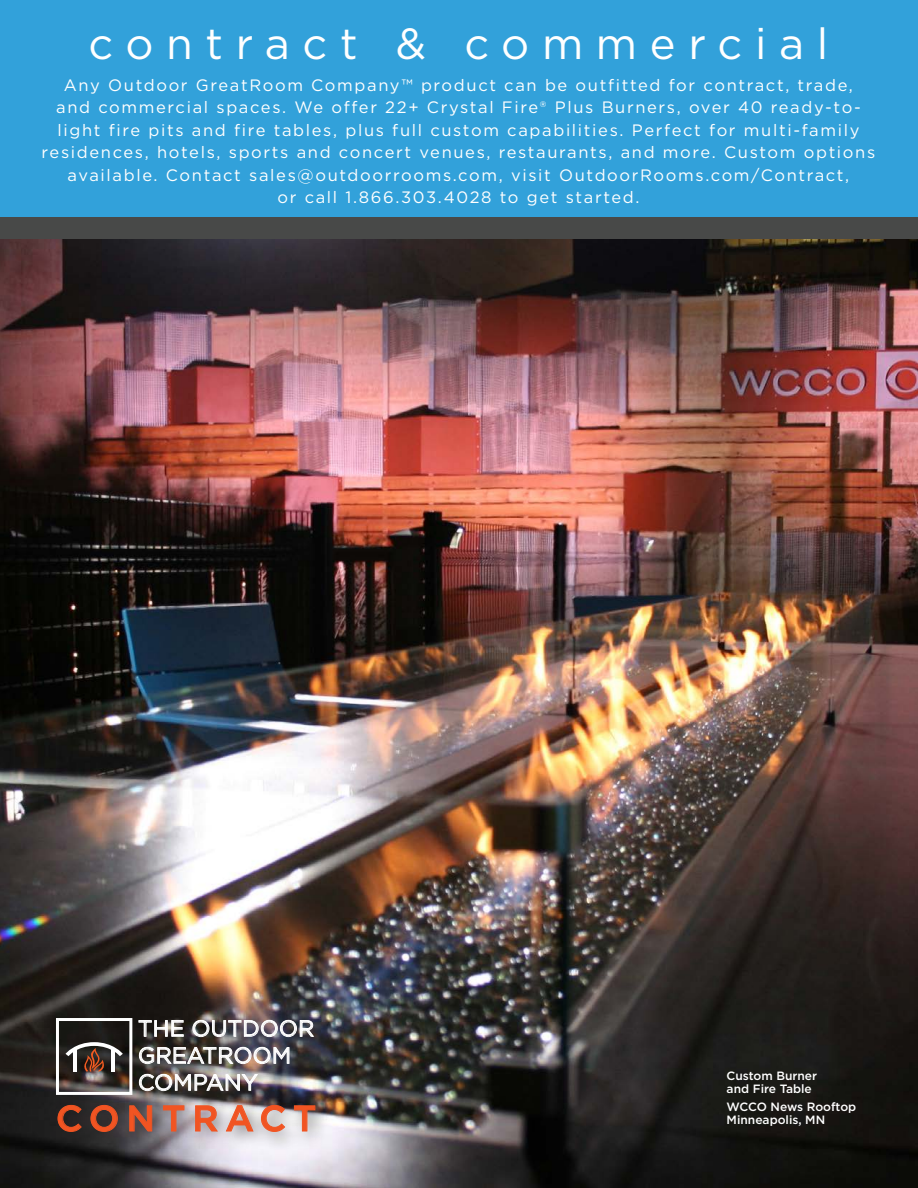
<style>
.page{position:relative;width:918px;height:1188px;background:#fff}
.page>*{position:absolute;margin:0;border:0;box-sizing:border-box;transform-origin:0 0}
.t1{font:43.5px "Gotham";letter-spacing:.29em;color:#fff}
.t2{font:500 36px "Gotham";letter-spacing:.195em;color:#f15422}
.t3{font:22.5px "Gotham";color:#fff}
.t4{font:16.5px/22.5px "Gotham";letter-spacing:.1em;color:#fff;text-align:center}
.t5{font:500 12px "Gotham";color:#fff}
</style>
<div class="page">
<img style="left:0;top:239px;width:918px;height:949px">
<div style="left:0;top:0;width:918px;height:217px;background:#32a1da"></div>
<div style="left:0;top:217px;width:918px;height:22px;background:#484948"></div>
<div style="left:62px;top:1024px;width:273px;height:94px;background:#231f20;opacity:.75"></div>
<svg style="left:63px;top:1040px;width:62px;height:32px"></svg>
<div style="left:56px;top:1018px;width:76px;height:77px;border:3px solid #fff"></div>
<svg style="left:138px;top:1020px;width:46px;height:17px"></svg>
<svg style="left:192px;top:1019px;width:123px;height:19px;background:#78747a"></svg>
<img style="left:139px;top:1046px;width:151px;height:19px">
<img style="left:139px;top:1073px;width:120px;height:19px">
<div style="left:48px;top:1095px;width:286px;height:56px;background:#231f20;opacity:.75"></div>
<svg style="left:57px;top:1105px;width:25px;height:27px"></svg>
<svg style="left:90px;top:1105px;width:28px;height:27px"></svg>
<svg style="left:129px;top:1105px;width:23px;height:27px"></svg>
<svg style="left:163px;top:1105px;width:22px;height:27px"></svg>
<svg style="left:195px;top:1105px;width:23px;height:27px"></svg>
<svg style="left:226px;top:1105px;width:28px;height:27px"></svg>
<svg style="left:261px;top:1105px;width:24px;height:27px"></svg>
<svg style="left:294px;top:1105px;width:22px;height:27px"></svg>
<p class="t1" style="left:89px;top:16px;width:741px">contract &amp; commercial</p>
<p class="t4" style="left:64px;top:73px;width:791px">Any Outdoor GreatRoom Company™ product can be outfitted for contract, trade,</p>
<p class="t4" style="left:42px;top:96px;width:835px">and commercial spaces. We offer 22+ Crystal Fire® Plus Burners, over 40 ready-to&shy;light fire pits and fire tables, plus full custom capabilities. Perfect for multi-family residences, hotels, sports and concert venues, restaurants, and more. Custom options available. Contact sales@outdoorrooms.com, visit OutdoorRooms.com/Contract,</p>
<p class="t4" style="left:277px;top:186px;width:364px">or call 1.866.303.4028 to get started.</p>
<p class="t3" style="left:138px;top:1014px;width:178px">THE OUTDOOR</p>
<p class="t3" style="left:138px;top:1041px;width:155px">GREATROOM</p>
<p class="t3" style="left:138px;top:1068px;width:121px">COMPANY</p>
<p class="t2" style="left:56px;top:1095px;width:262px">CONTRACT</p>
<p class="t5" style="left:727px;top:1068px;width:92px">Custom Burner</p>
<p class="t5" style="left:727px;top:1081px;width:87px">and Fire Table</p>
<p class="t5" style="left:727px;top:1099px;width:131px">WCCO News Rooftop</p>
<p class="t5" style="left:727px;top:1112px;width:100px">Minneapolis, MN</p>
</div>
